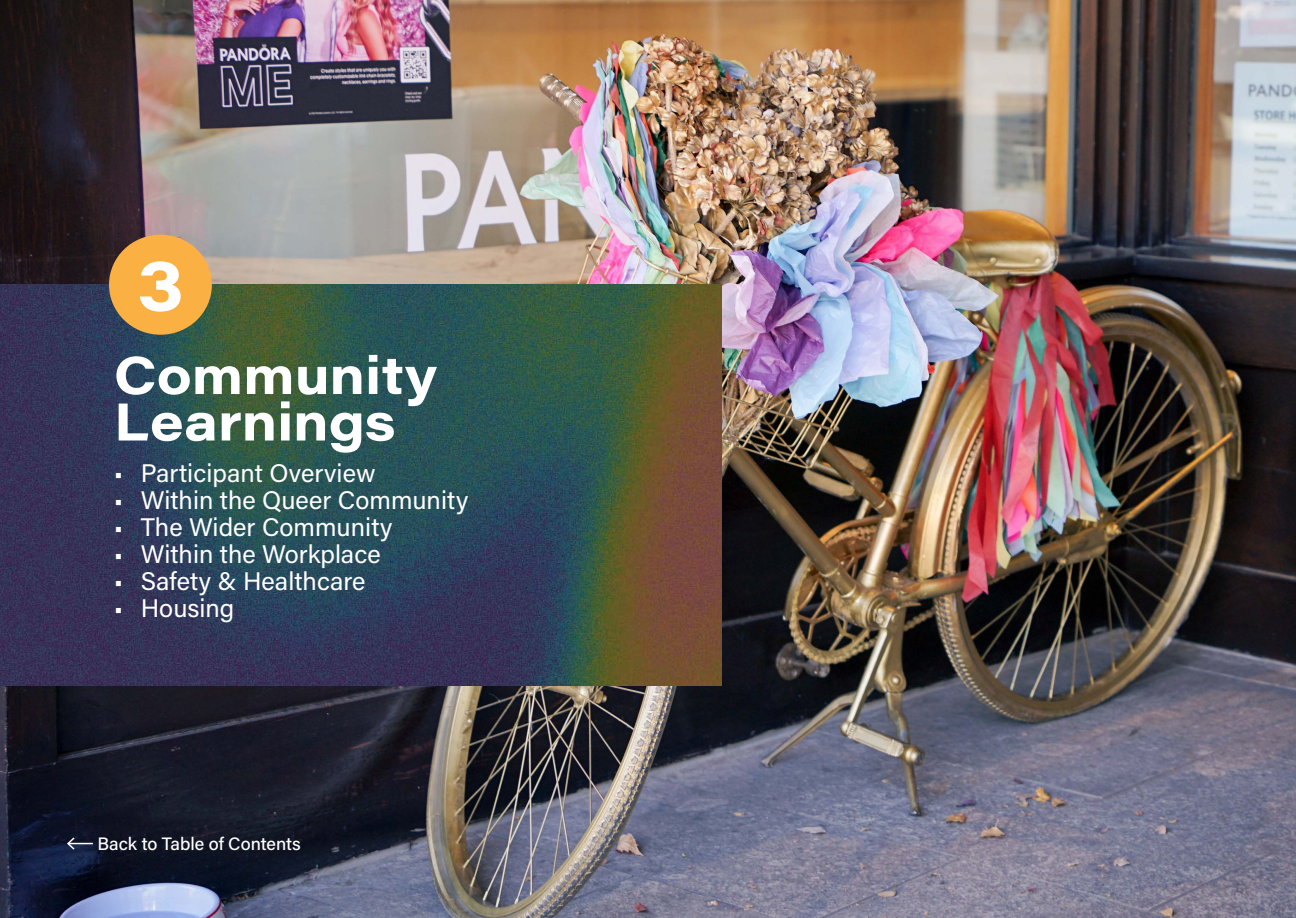
<style>
.page{position:relative;width:1296px;height:918px;background:#fff}
.page>*{position:absolute;margin:0;border:0;box-sizing:border-box;transform-origin:0 0}
.t1{font:700 72px "Acumin Pro Wide";color:#fff}
.t2{font:700 52.5px "Acumin Pro Wide";color:#fff}
.t3{font:25.5px "Acumin Variable Concept";color:#fff}
.t4{font:18px "Acumin Variable Concept";color:#fff}
</style>
<div class="page">
<img style="left:0;top:0;width:1296px;height:918px">
<img style="left:0;top:285px;width:721px;height:401px">
<div style="left:109px;top:235px;width:103px;height:100px;background:#fbb043;border-radius:50%"></div>
<svg style="left:66px;top:836px;width:27px;height:15px"></svg>
<p class="t1" style="left:137px;top:233px;width:48px">3</p>
<p class="t2" style="left:114px;top:337px;width:325px">Community</p>
<p class="t2" style="left:114px;top:384px;width:283px">Learnings</p>
<p class="t3" style="left:114px;top:456px;width:263px">• Participant Overview</p>
<p class="t3" style="left:114px;top:483px;width:356px">• Within the Queer Community</p>
<p class="t3" style="left:114px;top:510px;width:280px">• The Wider Community</p>
<p class="t3" style="left:114px;top:537px;width:269px">• Within the Workplace</p>
<p class="t3" style="left:114px;top:564px;width:253px">• Safety &amp; Healthcare</p>
<p class="t3" style="left:114px;top:591px;width:122px">• Housing</p>
<p class="t4" style="left:97px;top:831px;width:205px">Back to Table of Contents</p>
</div>
